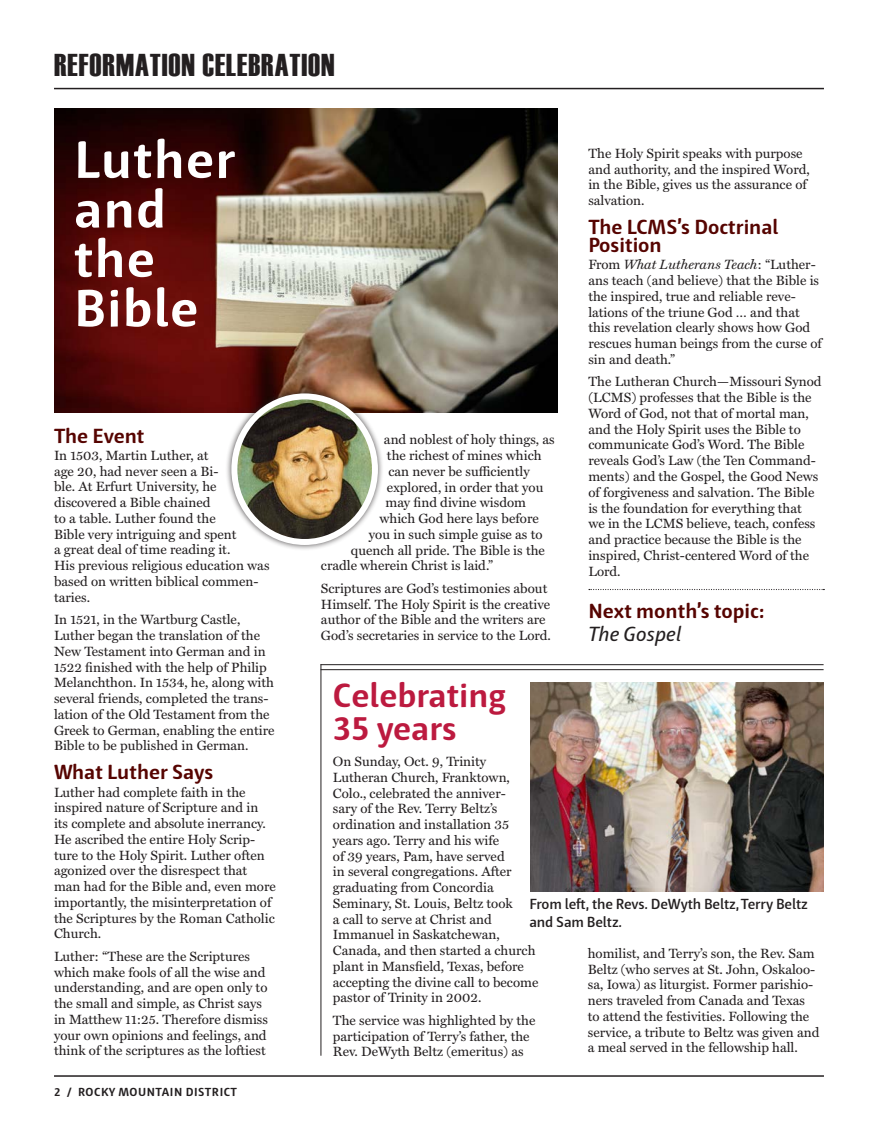
<style>
.page{position:relative;width:878px;height:1141px;background:#fff}
.page>*{position:absolute;margin:0;border:0;box-sizing:border-box;transform-origin:0 0}
.t1{font:700 54px/49.5px "Haptic";letter-spacing:.02em;color:#fff}
.t2{font:700 34.5px/33px "Haptic";color:#bc1a3f}
.t3{font:31.5px "Haettenschweiler";letter-spacing:.03em;color:#231f20}
.t4{font:700 21px/18px "Haptic";color:#560401}
.t5{font:italic 21px "Haptic";color:#231f20}
.t6{font:600 15px/18px "Haptic";letter-spacing:-.01em;color:#231f20}
.t7{font:13.5px/15.8px "Miller Text";color:#231f20}
.t8{font:700 12px "Haptic";letter-spacing:.04em;color:#231f20}
.s1{font-style:italic}
</style>
<div class="page">
<hr style="left:54px;top:1075px;width:770px;height:2px;background:#231f20">
<hr style="left:54px;top:88px;width:770px;height:1px;background:#231f20">
<img style="left:55px;top:108px;width:503px;height:305px">
<svg style="left:589px;top:589px;width:235px;height:1px"></svg>
<div style="left:225px;top:387px;width:159px;height:164px;background:#231f20;opacity:.75"></div>
<img style="left:234px;top:396px;width:141px;height:146px">
<div style="left:231px;top:393px;width:147px;height:152px;border:6px solid #fff;border-radius:50%"></div>
<hr style="left:320px;top:664px;width:503px;height:1px;background:#231f20">
<hr style="left:320px;top:669px;width:503px;height:1px;background:#231f20">
<hr style="left:320px;top:664px;width:1px;height:392px;background:#231f20">
<img style="left:530px;top:682px;width:294px;height:210px">
<h3 class="t3" style="left:54px;top:48px;width:282px">REFORMATION CELEBRATION</h3>
<h1 class="t1" style="left:74px;top:134px;width:163px">Luther and the<br>Bible</h1>
<h3 class="t4" style="left:54px;top:426px;width:92px">The Event</h3>
<p class="t7" style="left:54px;top:448px;width:217px">In 1503, Martin Luther, at<br>age 20, had never seen a Bi-<br>ble. At Erfurt University, he discovered a Bible chained<br>to a table. Luther found the<br>Bible very intriguing and spent<br>a great deal of time reading it.<br>His previous religious education was based on written biblical commen&shy;taries.</p>
<p class="t7" style="left:54px;top:612px;width:222px">In 1521, in the Wartburg Castle, Luther began the translation of the New Testament into German and in 1522 finished with the help of Philip Melanchthon. In 1534, he, along with several friends, completed the trans&shy;lation of the Old Testament from the Greek to German, enabling the entire Bible to be published in German.</p>
<h3 class="t4" style="left:54px;top:763px;width:161px">What Luther Says</h3>
<p class="t7" style="left:54px;top:784px;width:223px">Luther had complete faith in the inspired nature of Scripture and in<br>its complete and absolute inerrancy.<br>He ascribed the entire Holy Scrip&shy;ture to the Holy Spirit. Luther often agonized over the disrespect that man had for the Bible and, even more importantly, the misinterpretation of the Scriptures by the Roman Catholic<br>Church.</p>
<p class="t7" style="left:54px;top:949px;width:215px">Luther: “These are the Scriptures which make fools of all the wise and understanding, and are open only to the small and simple, as Christ says in Matthew 11:25. Therefore dismiss your own opinions and feelings, and think of the scriptures as the loftiest</p>
<p class="t8" style="left:54px;top:1084px;width:184px">2 / ROCKY MOUNTAIN DISTRICT</p>
<p class="t7" style="left:384px;top:432px;width:172px">and noblest of holy things, as</p>
<p class="t7" style="left:387px;top:448px;width:156px">the richest of mines which</p>
<p class="t7" style="left:388px;top:464px;width:143px">can never be sufficiently</p>
<p class="t7" style="left:387px;top:479px;width:158px">explored, in order that you</p>
<p class="t7" style="left:385px;top:495px;width:142px">may find divine wisdom</p>
<p class="t7" style="left:379px;top:511px;width:161px">which God here lays before</p>
<p class="t7" style="left:369px;top:527px;width:175px">you in such simple guise as to</p>
<p class="t7" style="left:351px;top:542px;width:195px">quench all pride. The Bible is the</p>
<p class="t7" style="left:321px;top:558px;width:173px">cradle wherein Christ is laid.”</p>
<p class="t7" style="left:321px;top:581px;width:231px">Scriptures are God’s testimonies about Himself. The Holy Spirit is the creative author of the Bible and the writers are God’s secretaries in service to the Lord.</p>
<h2 class="t2" style="left:333px;top:678px;width:175px">Celebrating<br>35 years</h2>
<p class="t7" style="left:588px;top:146px;width:223px">The Holy Spirit speaks with purpose and authority, and the inspired Word, in the Bible, gives us the assurance of salvation.</p>
<h3 class="t4" style="left:588px;top:218px;width:192px">The LCMS’s Doctrinal<br>Position</h3>
<p class="t7" style="left:588px;top:257px;width:235px">From <span class="s1">What Lutherans Teach</span>: “Luther&shy;ans teach (and believe) that the Bible is the inspired, true and reliable reve&shy;lations of the triune God … and that this revelation clearly shows how God rescues human beings from the curse of sin and death.”</p>
<p class="t7" style="left:588px;top:374px;width:235px">The Lutheran Church—Missouri Synod (LCMS) professes that the Bible is the Word of God, not that of mortal man, and the Holy Spirit uses the Bible to communicate God’s Word. The Bible reveals God’s Law (the Ten Command&shy;ments) and the Gospel, the Good News of forgiveness and salvation. The Bible is the foundation for everything that<br>we in the LCMS believe, teach, confess and practice because the Bible is the inspired, Christ-centered Word of the Lord.</p>
<h3 class="t4" style="left:588px;top:602px;width:177px">Next month’s topic:</h3>
<h3 class="t5" style="left:588px;top:621px;width:95px">The Gospel</h3>
<p class="t7" style="left:333px;top:754px;width:207px">On Sunday, Oct. 9, Trinity<br>Lutheran Church, Franktown,<br>Colo., celebrated the anniver-<br>sary of the Rev. Terry Beltz’s ordination and installation 35 years ago. Terry and his wife<br>of 39 years, Pam, have served<br>in several congregations. After graduating from Concordia<br>Seminary, St. Louis, Beltz took<br>a call to serve at Christ and<br>Immanuel in Saskatchewan,<br>Canada, and then started a church plant in Mansfield, Texas, before accepting the divine call to become pastor of Trinity in 2002.</p>
<p class="t7" style="left:333px;top:1013px;width:204px">The service was highlighted by the participation of Terry’s father, the<br>Rev. DeWyth Beltz (emeritus) as</p>
<p class="t6" style="left:529px;top:894px;width:280px">From left, the Revs. DeWyth Beltz, Terry Beltz and Sam Beltz.</p>
<p class="t7" style="left:587px;top:946px;width:233px">homilist, and Terry’s son, the Rev. Sam Beltz (who serves at St. John, Oskaloo&shy;sa, Iowa) as liturgist. Former parishio&shy;ners traveled from Canada and Texas to attend the festivities. Following the service, a tribute to Beltz was given and a meal served in the fellowship hall.</p>
</div>
